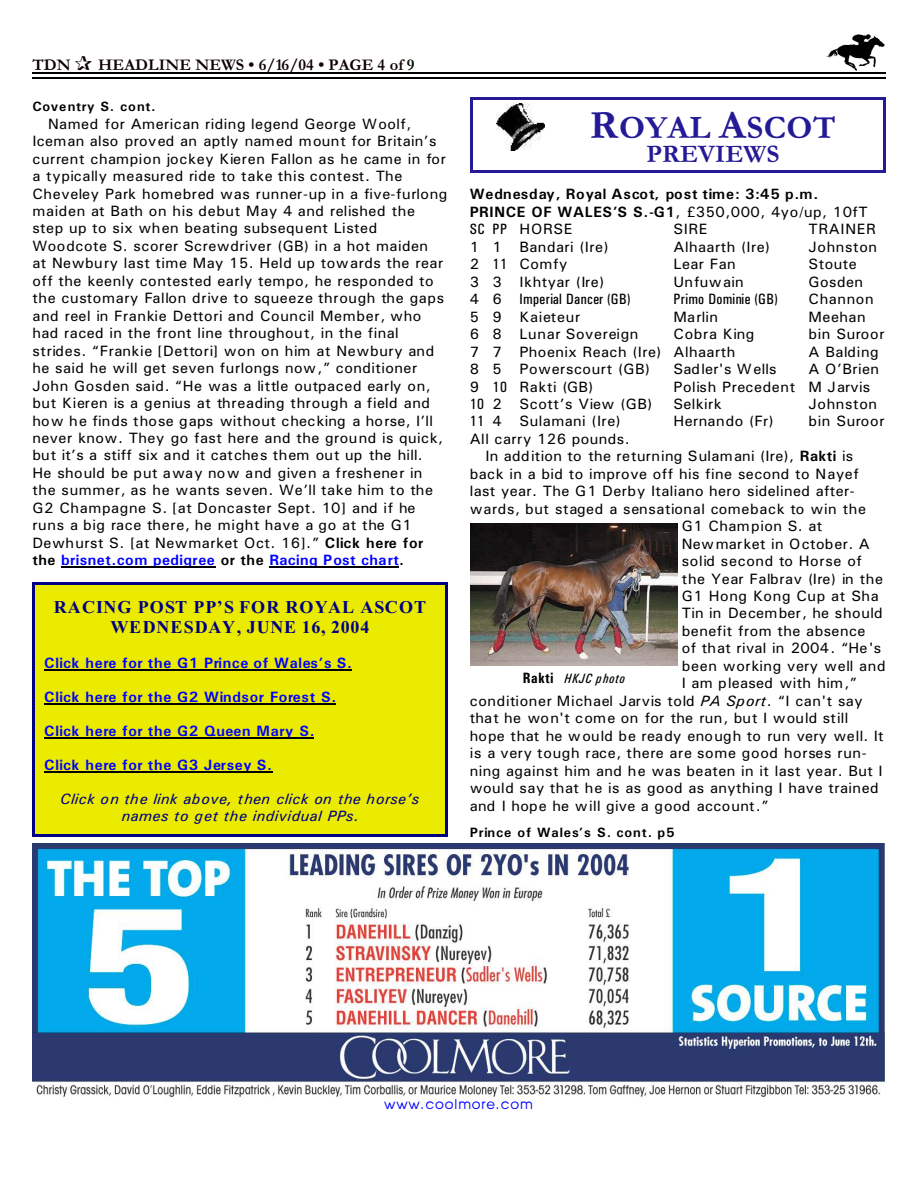
<style>
.page{position:relative;width:918px;height:1188px;background:#fff}
.page>*{position:absolute;margin:0;border:0;box-sizing:border-box;transform-origin:0 0}
.t1{font:700 33px "Garamond";letter-spacing:.01em;color:#241a96}
.t2{font:700 25.5px "Garamond";letter-spacing:.005em;color:#241a96}
.t3{font:700 18px/20px "Times New Roman";letter-spacing:.055em;color:#000080;text-align:center}
.t4{font:700 16.5px "Garamond";letter-spacing:.005em;color:#0f0000}
.t5{font:15px/17.4px "Univers";letter-spacing:.03em;color:#000}
.t6{font:15px "Univers";letter-spacing:.01em;color:#000}
.t7{font:700 15px "Univers";letter-spacing:.04em;color:#00f}
.t8{font:700 15px/17.4px "Univers";letter-spacing:.06em;color:#000}
.t9{font:italic 15px/17.1px "Univers";letter-spacing:.03em;color:#000080;text-align:center}
.t10{font:15px "Univers Condensed";letter-spacing:.03em;color:#000}
.t11{font:700 13.5px "Univers";letter-spacing:.065em;color:#000}
.t12{font:13.5px "Advance";letter-spacing:.065em;color:#00f}
.t13{font:700 13.5px "Univers";letter-spacing:.045em;color:#000}
.t14{font:italic 13.5px "Univers Condensed";letter-spacing:.04em;color:#000}
.s1{color:#001400}
.s2{font-weight:700}
.s3{font-weight:700;color:#00f}
.s4{font-size:40.5px}
.s5{font-weight:400}
.s6{font-family:"Univers Condensed";font-weight:400}
.s7{font-family:"Univers Condensed"}
.s8{font-family:"Univers"}
.s9{font-style:italic}
.s10{font-weight:700;font-style:normal;font-size:15px}
</style>
<div class="page">
<img style="left:826px;top:34px;width:59px;height:36px">
<hr style="left:32px;top:72px;width:853px;height:1px;background:#000">
<hr style="left:32px;top:77px;width:853px;height:2px;background:#000">
<img style="left:32px;top:844px;width:852px;height:253px">
<div style="left:32px;top:582px;width:416px;height:255px;background:#ebeb00"></div>
<hr style="left:44px;top:669px;width:308px;height:1px;background:#000">
<hr style="left:44px;top:703px;width:292px;height:2px;background:#000">
<hr style="left:44px;top:737px;width:270px;height:2px;background:#000">
<hr style="left:44px;top:771px;width:228px;height:2px;background:#000">
<hr style="left:32px;top:582px;width:3px;height:255px;background:#000080">
<hr style="left:445px;top:582px;width:3px;height:255px;background:#000080">
<hr style="left:32px;top:582px;width:416px;height:3px;background:#000080">
<hr style="left:32px;top:834px;width:416px;height:3px;background:#000080">
<img style="left:496px;top:104px;width:48px;height:46px">
<hr style="left:470px;top:97px;width:3px;height:76px;background:#241a96">
<hr style="left:883px;top:97px;width:2px;height:76px;background:#241a96">
<hr style="left:470px;top:97px;width:415px;height:3px;background:#241a96">
<hr style="left:470px;top:170px;width:415px;height:3px;background:#241a96">
<img style="left:470px;top:523px;width:207px;height:143px">
<hr style="left:61px;top:567px;width:154px;height:1px;background:#000">
<hr style="left:269px;top:567px;width:130px;height:1px;background:#000">
<p class="t4" style="left:32px;top:59px;width:40px">TDN</p>
<p class="t4" style="left:98px;top:59px;width:318px">HEADLINE NEWS • 6/16/04 • PAGE 4 of <span class="s1">9</span></p>
<p class="t13" style="left:32px;top:102px;width:125px">Coventry S. cont.</p>
<p class="t5" style="left:32px;top:116px;width:417px;text-indent:16px">Named for American riding legend George Woolf, Iceman also proved an aptly named mount for Britain’s current champion jockey Kieren Fallon as he came in for a typically measured ride to take this contest. The Cheveley Park homebred was runner-up in a five-furlong maiden at Bath on his debut May 4 and relished the step up to six when beating subsequent Listed Woodcote S. scorer Screwdriver (GB) in a hot maiden<br>at Newbury last time May 15. Held up towards the rear off the keenly contested early tempo, he responded to the customary Fallon drive to squeeze through the gaps and reel in Frankie Dettori and Council Member, who had raced in the front line throughout, in the final strides. “Frankie [Dettori] won on him at Newbury and he said he will get seven furlongs now,” conditioner John Gosden said. “He was a little outpaced early on, but Kieren is a genius at threading through a field and how he finds those gaps without checking a horse, I’ll never know. They go fast here and the ground is quick, but it’s a stiff six and it catches them out up the hill.<br>He should be put away now and given a freshener in the summer, as he wants seven. We’ll take him to the G2 Champagne S. [at Doncaster Sept. 10] and if he runs a big race there, he might have a go at the G1<br>Dewhurst S. [at Newmarket Oct. 16].” <span class="s2">Click here for the</span> <span class="s3">brisnet.com pedigree</span> <span class="s2">or the</span> <span class="s3">Racing Post chart</span><span class="s2">.</span></p>
<p class="t3" style="left:54px;top:598px;width:374px">RACING POST PP’S FOR ROYAL ASCOT<br>WEDNESDAY, JUNE 16, 2004</p>
<p class="t7" style="left:44px;top:657px;width:309px">Click here for the G1 Prince of Wales’s S.</p>
<p class="t7" style="left:44px;top:691px;width:294px">Click here for the G2 Windsor Forest S.</p>
<p class="t7" style="left:44px;top:726px;width:272px">Click here for the G2 Queen Mary S.</p>
<p class="t7" style="left:44px;top:760px;width:229px">Click here for the G3 Jersey S.</p>
<p class="t9" style="left:60px;top:792px;width:361px">Click on the link above, then click on the horse’s names to get the individual PPs.</p>
<h1 class="t1" style="left:590px;top:117px;width:248px"><span class="s4">R</span>OYAL <span class="s4">A</span>SCOT</h1>
<h2 class="t2" style="left:646px;top:145px;width:135px">PREVIEWS</h2>
<p class="t8" style="left:470px;top:187px;width:400px">Wednesday, Royal Ascot, post time: 3:45 p.m.<br>PRINCE OF WALES’S S.-G1<span class="s5">, £350,000, 4yo/up, 10fT<br></span><span class="s6">SC PP</span> <span class="s5">HORSE</span></p>
<p class="t5" style="left:674px;top:222px;width:35px">SIRE</p>
<p class="t5" style="left:809px;top:222px;width:69px">TRAINER</p>
<p class="t5" style="left:470px;top:239px;width:140px">1 1 Bandari (Ire)</p>
<p class="t5" style="left:674px;top:239px;width:98px">Alhaarth (Ire)</p>
<p class="t5" style="left:809px;top:239px;width:70px">Johnston</p>
<p class="t5" style="left:470px;top:257px;width:99px">2 <span class="s7">11</span> Comfy</p>
<p class="t5" style="left:674px;top:257px;width:64px">Lear Fan</p>
<p class="t5" style="left:809px;top:257px;width:50px">Stoute</p>
<p class="t5" style="left:470px;top:274px;width:136px">3 3 Ikhtyar (Ire)</p>
<p class="t6" style="left:674px;top:276px;width:72px">Unfuwain</p>
<p class="t5" style="left:809px;top:274px;width:56px">Gosden</p>
<p class="t10" style="left:470px;top:294px;width:162px"><span class="s8">4 6</span> Imperial Dancer (GB)</p>
<p class="t10" style="left:674px;top:294px;width:106px">Primo Dominie (GB)</p>
<p class="t5" style="left:809px;top:292px;width:67px">Channon</p>
<p class="t5" style="left:470px;top:309px;width:112px">5 9 Kaieteur</p>
<p class="t5" style="left:674px;top:309px;width:46px">Marlin</p>
<p class="t5" style="left:809px;top:309px;width:59px">Meehan</p>
<p class="t5" style="left:470px;top:327px;width:170px">6 8 Lunar Sovereign</p>
<p class="t5" style="left:674px;top:327px;width:82px">Cobra King</p>
<p class="t5" style="left:809px;top:327px;width:78px">bin Suroor</p>
<p class="t5" style="left:470px;top:344px;width:267px">7 7 Phoenix Reach (Ire) Alhaarth</p>
<p class="t5" style="left:809px;top:344px;width:72px">A Balding</p>
<p class="t5" style="left:470px;top:362px;width:182px">8 5 Powerscourt (GB)</p>
<p class="t6" style="left:674px;top:364px;width:105px">Sadler's Wells</p>
<p class="t5" style="left:809px;top:362px;width:72px">A O’Brien</p>
<p class="t5" style="left:470px;top:379px;width:125px">9 <span class="s7">10</span> Rakti (GB)</p>
<p class="t5" style="left:674px;top:379px;width:198px">Polish Precedent M Jarvis</p>
<p class="t5" style="left:470px;top:396px;width:184px"><span class="s7">10</span> 2 Scott’s View (GB)</p>
<p class="t5" style="left:674px;top:396px;width:50px">Selkirk</p>
<p class="t5" style="left:809px;top:396px;width:70px">Johnston</p>
<p class="t5" style="left:470px;top:414px;width:152px"><span class="s7">11</span> 4 Sulamani (Ire)</p>
<p class="t5" style="left:674px;top:414px;width:102px">Hernando (Fr)</p>
<p class="t5" style="left:809px;top:414px;width:78px">bin Suroor</p>
<p class="t5" style="left:470px;top:431px;width:162px">All carry 126 pounds.</p>
<p class="t5" style="left:485px;top:449px;width:369px">In addition to the returning Sulamani (Ire), <span class="s2">Rakti</span> is</p>
<p class="t5" style="left:470px;top:466px;width:391px">back in a bid to improve off his fine second to Nayef</p>
<p class="t5" style="left:470px;top:484px;width:387px">last year. The G1 Derby Italiano hero sidelined after-</p>
<p class="t5" style="left:470px;top:501px;width:398px">wards, but staged a sensational comeback to win the</p>
<p class="t5" style="left:682px;top:519px;width:142px">G1 Champion S. at</p>
<p class="t5" style="left:682px;top:536px;width:190px">Newmarket in October. A</p>
<p class="t5" style="left:682px;top:554px;width:182px">solid second to Horse of</p>
<p class="t5" style="left:682px;top:571px;width:203px">the Year Falbrav (Ire) in the</p>
<p class="t5" style="left:682px;top:588px;width:199px">G1 Hong Kong Cup at Sha</p>
<p class="t6" style="left:682px;top:608px;width:202px">Tin in December, he should</p>
<p class="t5" style="left:682px;top:623px;width:185px">benefit from the absence</p>
<p class="t5" style="left:682px;top:641px;width:201px">of that rival in 2004. “He's</p>
<p class="t5" style="left:682px;top:658px;width:205px">been working very well and</p>
<p class="t5" style="left:682px;top:676px;width:177px">I am pleased with him,”</p>
<p class="t5" style="left:470px;top:693px;width:394px">conditioner Michael Jarvis told <span class="s9">PA Sport</span>. “I can't say</p>
<p class="t6" style="left:470px;top:713px;width:380px">that he won't come on for the run, but I would still</p>
<p class="t6" style="left:470px;top:730px;width:415px">hope that he would be ready enough to run very well. It</p>
<p class="t5" style="left:470px;top:746px;width:399px">is a very tough race, there are some good horses run-</p>
<p class="t5" style="left:470px;top:763px;width:414px">ning against him and he was beaten in it last year. But I</p>
<p class="t5" style="left:470px;top:781px;width:410px">would say that he is as good as anything I have trained</p>
<p class="t5" style="left:470px;top:798px;width:300px">and I hope he will give a good account.”</p>
<p class="t11" style="left:470px;top:828px;width:206px">Prince of Wales’s S. cont. p5</p>
<p class="t14" style="left:523px;top:674px;width:104px"><span class="s10">Rakti</span> HKJC photo</p>
<p class="t12" style="left:384px;top:1099px;width:150px">www.coolmore.com</p>
</div>
